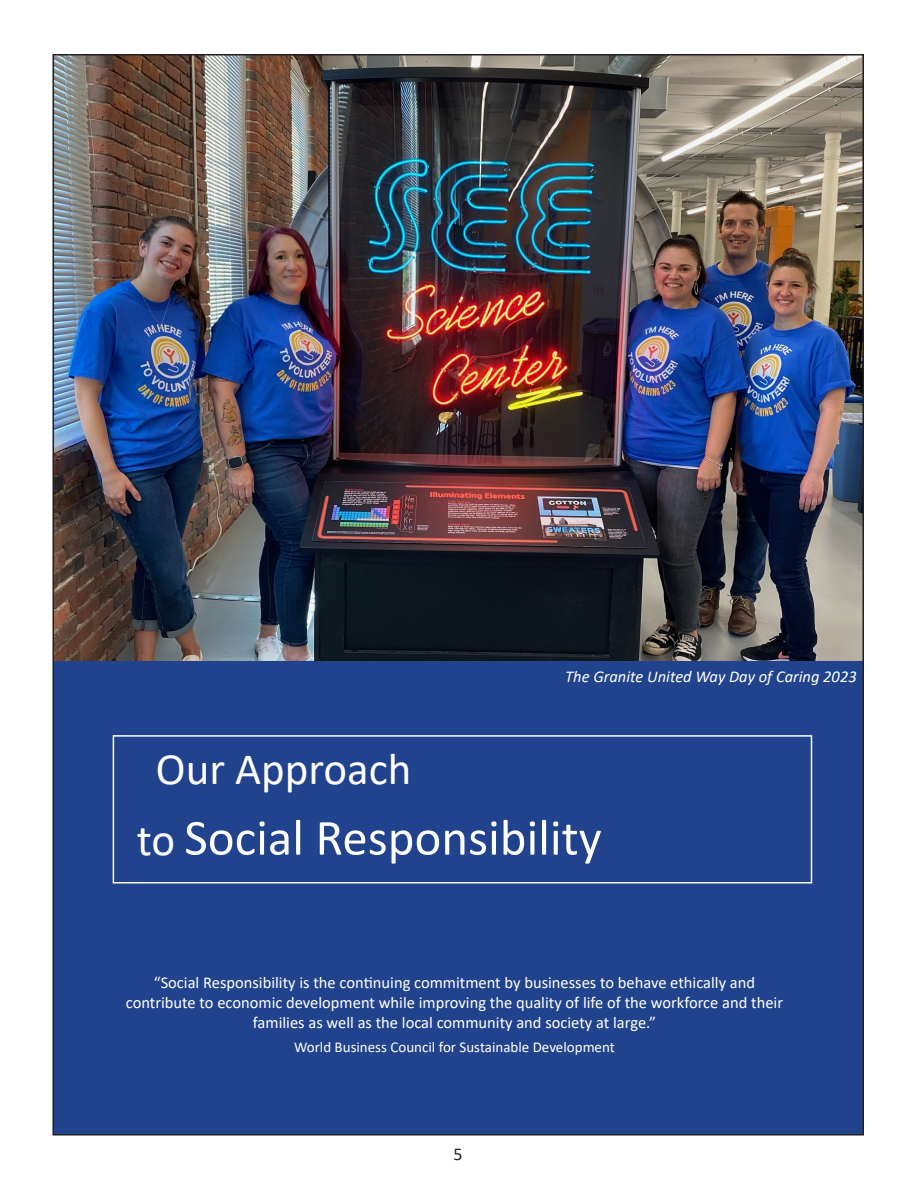
<style>
.page{position:relative;width:918px;height:1188px;background:#fff}
.page>*{position:absolute;margin:0;border:0;box-sizing:border-box;transform-origin:0 0}
.t1{font:51px "Calibri";color:#fff}
.t2{font:45px "Calibri";color:#fff}
.t3{font:18px "Calibri";color:#231f20}
.t4{font:16.5px/19.8px "Calibri";color:#fff;text-align:center}
.t5{font:italic 16.5px "Calibri";color:#fff}
.t6{font:15px "Calibri";color:#fff}
.s1{font-size:45px}
</style>
<div class="page">
<div style="left:54px;top:661px;width:810px;height:473px;background:#21438d"></div>
<div style="left:113px;top:735px;width:699px;height:149px;border:2px solid #fff"></div>
<img style="left:55px;top:57px;width:806px;height:604px">
<p class="t5" style="left:565px;top:665px;width:293px">The Granite United Way Day of Caring 2023</p>
<p class="t2" style="left:156px;top:738px;width:257px">Our Approach</p>
<p class="t1" style="left:137px;top:802px;width:466px"><span class="s1">to</span> Social Responsibility</p>
<p class="t4" style="left:126px;top:973px;width:659px">“Social Responsibility is the continuing commitment by businesses to behave ethically and contribute to economic development while improving the quality of life of the workforce and their families as well as the local community and society at large.”</p>
<p class="t6" style="left:294px;top:1037px;width:322px">World Business Council for Sustainable Development</p>
<p class="t3" style="left:454px;top:1141px;width:11px">5</p>
</div>
